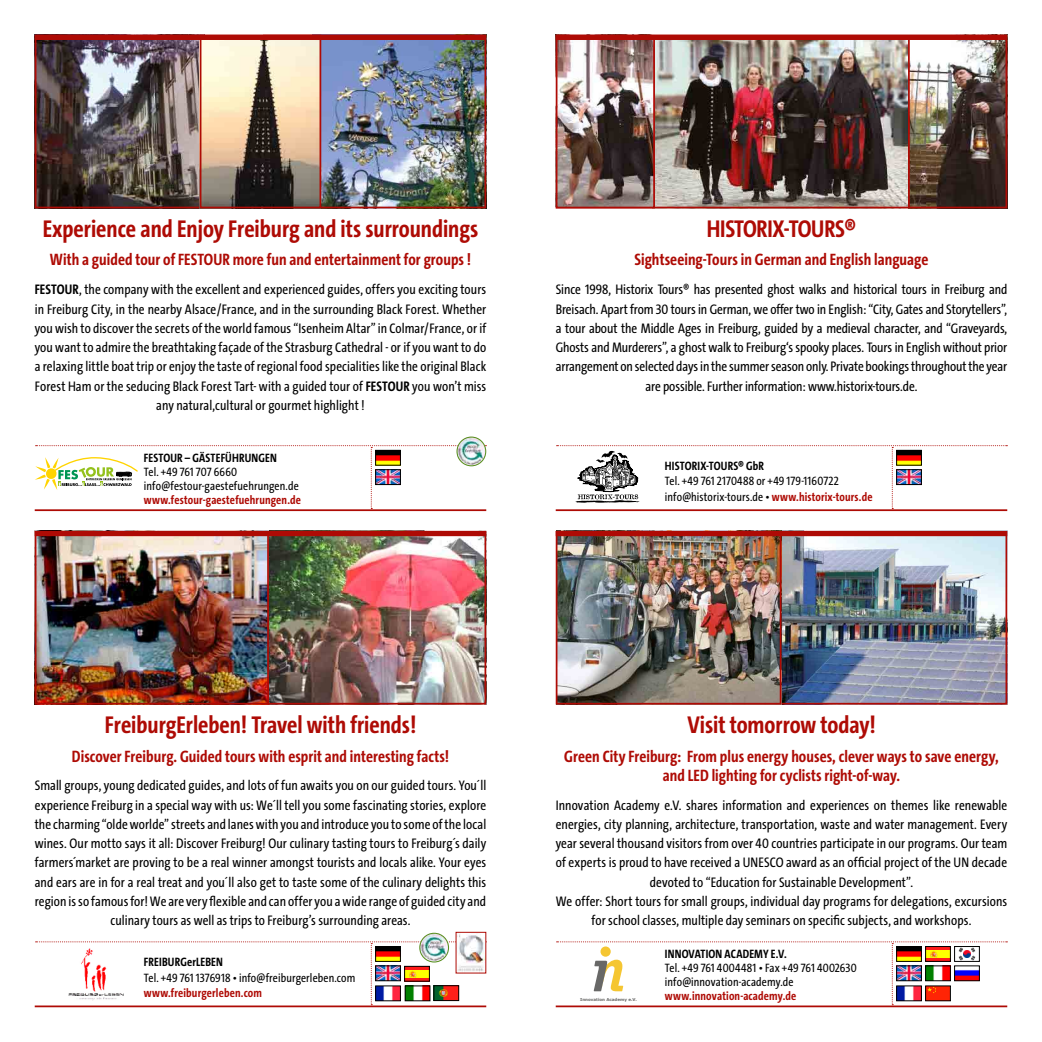
<style>
.page{position:relative;width:1042px;height:1042px;background:#fff}
.page>*{position:absolute;margin:0;border:0;box-sizing:border-box;transform-origin:0 0}
.t1{font:700 24.5px "The Sans Cd OF7";color:#ae0b05}
.t2{font:700 16.62px/19.2px "The Sans Cd OF7";letter-spacing:.005em;color:#ae0b05;text-align:center}
.t3{font:14px/19.2px "The Sans Cd OF5";letter-spacing:.005em;color:#000;text-align:center}
.t4{font:12.25px/14px "The Sans Cd OF5";letter-spacing:.01em;color:#000}
.t5{font:700 12.25px "The Sans Cd OF7";letter-spacing:.015em;color:#ae0b05}
.t6{font:700 12.25px "The Sans Cd OF7";letter-spacing:.015em;color:#000}
.t7{font:700 4.02px "Verdana";color:#686867}
.s1{font-family:"The Sans Cd LF7";font-weight:700}
.s2{font-family:"The Sans Cd OF7";font-weight:700;color:#ae0b05}
</style>
<div class="page">
<svg style="left:36px;top:941px;width:450px;height:64px"></svg>
<img style="left:269px;top:536px;width:214px;height:165px">
<div style="left:260px;top:531px;width:226px;height:173px;border:2px solid #ae0b05"></div>
<img style="left:38px;top:536px;width:228px;height:165px">
<div style="left:35px;top:531px;width:234px;height:173px;border:2px solid #ae0b05"></div>
<div style="left:35px;top:531px;width:451px;height:5px;background:#ae0b05"></div>
<img style="left:420px;top:933px;width:28px;height:29px">
<div style="left:419px;top:933px;width:30px;height:29px;border:1px solid #5a8f1f;border-radius:50%"></div>
<img style="left:458px;top:934px;width:26px;height:37px">
<img style="left:68px;top:947px;width:55px;height:55px">
<hr style="left:35px;top:1005px;width:451px;height:2px;background:#ae0b05">
<img style="left:377px;top:948px;width:22px;height:11px">
<div style="left:375px;top:946px;width:26px;height:15px;border:1px solid #000"></div>
<img style="left:377px;top:967px;width:22px;height:12px">
<div style="left:375px;top:965px;width:26px;height:16px;border:1px solid #000"></div>
<img style="left:377px;top:987px;width:22px;height:12px">
<div style="left:375px;top:985px;width:26px;height:16px;border:1px solid #000"></div>
<img style="left:406px;top:968px;width:22px;height:11px">
<div style="left:404px;top:966px;width:26px;height:15px;border:1px solid #000"></div>
<img style="left:407px;top:987px;width:21px;height:12px">
<div style="left:405px;top:985px;width:25px;height:16px;border:1px solid #000"></div>
<img style="left:436px;top:987px;width:21px;height:12px">
<div style="left:434px;top:985px;width:25px;height:16px;border:1px solid #000"></div>
<img style="left:321px;top:40px;width:162px;height:165px">
<div style="left:263px;top:35px;width:223px;height:173px;border:2px solid #ae0b05"></div>
<img style="left:458px;top:438px;width:27px;height:7px">
<div style="left:456px;top:436px;width:30px;height:30px;border:1px solid #5a8f1f;border-radius:50%"></div>
<img style="left:38px;top:40px;width:162px;height:165px">
<div style="left:35px;top:35px;width:170px;height:173px;border:2px solid #ae0b05"></div>
<svg style="left:35px;top:445px;width:451px;height:64px"></svg>
<img style="left:203px;top:40px;width:115px;height:165px">
<div style="left:200px;top:35px;width:121px;height:173px;border:2px solid #ae0b05"></div>
<div style="left:35px;top:35px;width:451px;height:5px;background:#ae0b05"></div>
<hr style="left:35px;top:509px;width:451px;height:2px;background:#ae0b05">
<img style="left:377px;top:452px;width:22px;height:11px">
<div style="left:375px;top:450px;width:26px;height:15px;border:1px solid #000"></div>
<img style="left:377px;top:471px;width:22px;height:12px">
<div style="left:375px;top:469px;width:26px;height:16px;border:1px solid #000"></div>
<img style="left:655px;top:40px;width:253px;height:165px">
<img style="left:559px;top:40px;width:93px;height:165px">
<div style="left:556px;top:35px;width:99px;height:173px;border:2px solid #ae0b05"></div>
<img style="left:911px;top:40px;width:93px;height:165px">
<div style="left:908px;top:35px;width:99px;height:173px;border:2px solid #ae0b05"></div>
<div style="left:556px;top:35px;width:451px;height:5px;background:#ae0b05"></div>
<svg style="left:556px;top:445px;width:451px;height:64px"></svg>
<hr style="left:556px;top:509px;width:451px;height:2px;background:#ae0b05">
<img style="left:898px;top:452px;width:21px;height:11px">
<div style="left:896px;top:450px;width:25px;height:15px;border:1px solid #000"></div>
<img style="left:898px;top:471px;width:21px;height:12px">
<div style="left:896px;top:469px;width:25px;height:16px;border:1px solid #000"></div>
<img style="left:781px;top:536px;width:223px;height:165px">
<div style="left:771px;top:531px;width:236px;height:173px;border:2px solid #ae0b05"></div>
<img style="left:559px;top:536px;width:219px;height:165px">
<div style="left:556px;top:531px;width:225px;height:173px;border:2px solid #ae0b05"></div>
<div style="left:556px;top:531px;width:451px;height:5px;background:#ae0b05"></div>
<hr style="left:556px;top:1005px;width:451px;height:2px;background:#ae0b05">
<svg style="left:556px;top:941px;width:451px;height:64px"></svg>
<img style="left:898px;top:967px;width:21px;height:12px">
<div style="left:896px;top:965px;width:25px;height:16px;border:1px solid #000"></div>
<img style="left:898px;top:987px;width:21px;height:12px">
<div style="left:896px;top:985px;width:25px;height:16px;border:1px solid #000"></div>
<h1 class="t1" style="left:43px;top:216px;width:437px">Experience and Enjoy Freiburg and its surroundings</h1>
<p class="t2" style="left:50px;top:251px;width:423px">With a guided tour of FESTOUR more fun and entertainment for groups !</p>
<p class="t3" style="left:35px;top:281px;width:453px"><span class="s1">FESTOUR</span>, the company with the excellent and experienced guides, offers you exciting tours in Freiburg City, in the nearby Alsace/France, and in the surrounding Black Forest. Whether you wish to discover the secrets of the world famous “Isenheim Altar” in Colmar/France, or if you want to admire the breathtaking façade of the Strasburg Cathedral - or if you want to do a relaxing little boat trip or enjoy the taste of regional food specialities like the original Black Forest Ham or the seducing Black Forest Tart- with a guided tour of <span class="s1">FESTOUR</span> you won’t miss any natural,cultural or gourmet highlight !</p>
<p class="t6" style="left:144px;top:452px;width:134px">FESTOUR – GÄSTEFÜHRUNGEN</p>
<p class="t4" style="left:144px;top:466px;width:156px">Tel. +49 761 707 6660 info@festour-gaestefuehrungen.de</p>
<p class="t5" style="left:144px;top:494px;width:159px">www.festour-gaestefuehrungen.de</p>
<h1 class="t1" style="left:707px;top:216px;width:151px">HISTORIX-TOURS®</h1>
<p class="t2" style="left:634px;top:251px;width:295px">Sightseeing-Tours in German and English language</p>
<p class="t3" style="left:556px;top:281px;width:453px">Since 1998, Historix Tours® has presented ghost walks and historical tours in Freiburg and Breisach. Apart from 30 tours in German, we offer two in English: “City, Gates and Storytellers”, a tour about the Middle Ages in Freiburg, guided by a medieval character, and “Graveyards, Ghosts and Murderers”, a ghost walk to Freiburg‘s spooky places. Tours in English without prior arrangement on selected days in the summer season only. Private bookings throughout the year are possible. Further information: www.historix-tours.de.</p>
<p class="t6" style="left:665px;top:459px;width:101px">HISTORIX-TOURS® GbR</p>
<p class="t4" style="left:665px;top:474px;width:209px;line-height:15.8px">Tel. +49 761 2170488 or +49 179-1160722 info@historix-tours.de • <span class="s2">www.historix-tours.de</span></p>
<h1 class="t1" style="left:105px;top:712px;width:313px">FreiburgErleben! Travel with friends!</h1>
<p class="t2" style="left:72px;top:747px;width:378px">Discover Freiburg. Guided tours with esprit and interesting facts!</p>
<p class="t3" style="left:35px;top:777px;width:453px">Small groups, young dedicated guides, and lots of fun awaits you on our guided tours. You´ll experience Freiburg in a special way with us: We´ll tell you some fascinating stories, explore the charming “olde worlde” streets and lanes with you and introduce you to some of the local wines. Our motto says it all: Discover Freiburg! Our culinary tasting tours to Freiburg´s daily farmers´market are proving to be a real winner amongst tourists and locals alike. Your eyes and ears are in for a real treat and you´ll also get to taste some of the culinary delights this region is so famous for! We are very flexible and can offer you a wide range of guided city and culinary tours as well as trips to Freiburg’s surrounding areas.</p>
<p class="t6" style="left:144px;top:955px;width:81px">FREIBURGerLEBEN</p>
<p class="t4" style="left:144px;top:971px;width:213px">Tel. +49 761 1376918 • info@freiburgerleben.com</p>
<p class="t5" style="left:144px;top:987px;width:120px">www.freiburgerleben.com</p>
<h1 class="t1" style="left:687px;top:712px;width:190px">Visit tomorrow today!</h1>
<p class="t2" style="left:564px;top:747px;width:436px">Green City Freiburg: From plus energy houses, clever ways to save energy, and LED lighting for cyclists right-of-way.</p>
<p class="t3" style="left:556px;top:796px;width:453px">Innovation Academy e.V. shares information and experiences on themes like renewable energies, city planning, architecture, transportation, waste and water management. Every year several thousand visitors from over 40 countries participate in our programs. Our team of experts is proud to have received a UNESCO award as an official project of the UN decade devoted to “Education for Sustainable Development”.<br>We offer: Short tours for small groups, individual day programs for delegations, excursions for school classes, multiple day seminars on specific subjects, and workshops.</p>
<p class="t6" style="left:665px;top:948px;width:123px">INNOVATION ACADEMY E.V.</p>
<p class="t4" style="left:665px;top:962px;width:193px">Tel. +49 761 4004481 • Fax +49 761 4002630 info@innovation-academy.de</p>
<p class="t7" style="left:580px;top:996px;width:58px">Innovation Academy e.V.</p>
<p class="t5" style="left:665px;top:990px;width:133px">www.innovation-academy.de</p>
</div>
